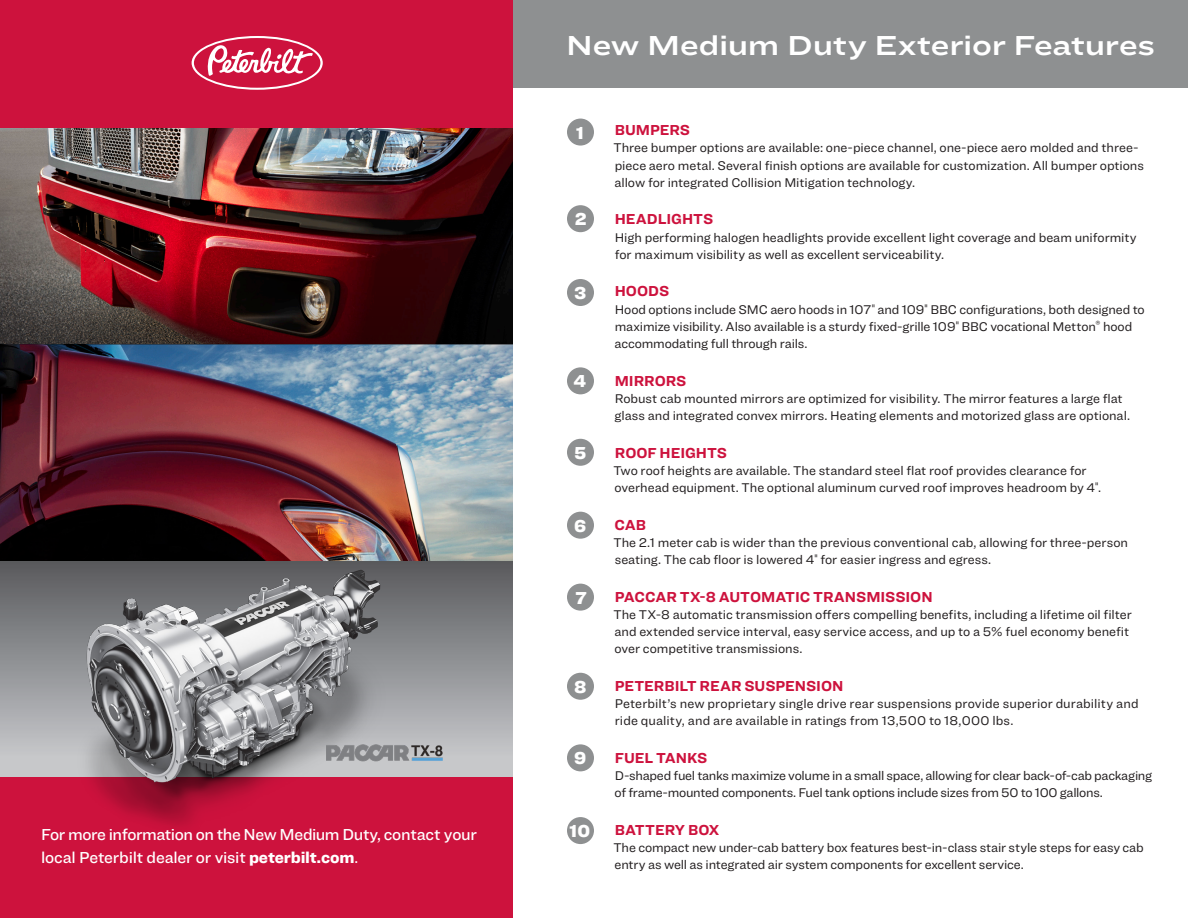
<style>
.page{position:relative;width:1188px;height:918px;background:#fff}
.page>*{position:absolute;margin:0;border:0;box-sizing:border-box;transform-origin:0 0}
.t1{font:28.5px "Ringside Extra Wide Semi";letter-spacing:-.01em;color:#fff}
.t2{font:900 18px "Ringside";color:#fff}
.t3{font:500 16.5px/22.5px "Ringside";letter-spacing:-.02em;color:#fff}
.t4{font:700 15px "Ringside";letter-spacing:-.005em;color:#cd123d}
.t5{font:13.2px/17.2px "Ringside";letter-spacing:-.005em;color:#231f20}
.t6{font:13.2px/17.2px "Ringside";letter-spacing:-.025em;color:#231f20}
.s1{font-weight:900}
.s2{font-weight:400}
.s3{font-family:"Helvetica LT";font-stretch:condensed}
</style>
<div class="page">
<div style="left:513px;top:0;width:675px;height:88px;background:#8e9091"></div>
<div style="left:0;top:0;width:513px;height:918px;background:#cd123d"></div>
<div style="left:0;top:548px;width:513px;height:228px;background:linear-gradient(to bottom,#525356,#cecfd2)"></div>
<img style="left:0;top:129px;width:513px;height:432px">
<svg style="left:0;top:276px;width:513px;height:68px;background:#3d1819"></svg>
<img style="left:48px;top:492px;width:369px;height:334px">
<img style="left:326px;top:743px;width:116px;height:20px">
<svg style="left:190px;top:34px;width:135px;height:58px"></svg>
<svg style="left:192px;top:36px;width:131px;height:54px"></svg>
<div style="left:194px;top:38px;width:126px;height:50px;background:#cd123d;border-radius:50%"></div>
<svg style="left:207px;top:45px;width:106px;height:31px"></svg>
<div style="left:567px;top:119px;width:27px;height:27px;background:#8e9091;border-radius:50%"></div>
<div style="left:567px;top:584px;width:27px;height:27px;background:#8e9091;border-radius:50%"></div>
<div style="left:567px;top:673px;width:27px;height:27px;background:#8e9091;border-radius:50%"></div>
<div style="left:567px;top:744px;width:27px;height:27px;background:#8e9091;border-radius:50%"></div>
<div style="left:567px;top:817px;width:27px;height:27px;background:#8e9091;border-radius:50%"></div>
<div style="left:567px;top:205px;width:27px;height:27px;background:#8e9091;border-radius:50%"></div>
<div style="left:567px;top:279px;width:27px;height:27px;background:#8e9091;border-radius:50%"></div>
<div style="left:567px;top:367px;width:27px;height:27px;background:#8e9091;border-radius:50%"></div>
<div style="left:567px;top:439px;width:27px;height:27px;background:#8e9091;border-radius:50%"></div>
<div style="left:567px;top:512px;width:27px;height:27px;background:#8e9091;border-radius:50%"></div>
<p class="t3" style="left:41px;top:823px;width:438px">For more information on the New Medium Duty, contact your local Peterbilt dealer or visit <span class="s1">peterbilt.com</span><span class="s2">.</span></p>
<h1 class="t1" style="left:566px;top:23px;width:591px">New Medium Duty Exterior Features</h1>
<h2 class="t2" style="left:576px;top:119px;width:9px">1</h2>
<h2 class="t2" style="left:575px;top:205px;width:13px">2</h2>
<h2 class="t2" style="left:574px;top:279px;width:14px">3</h2>
<h2 class="t2" style="left:574px;top:368px;width:14px">4</h2>
<h2 class="t2" style="left:574px;top:439px;width:14px">5</h2>
<h2 class="t2" style="left:574px;top:512px;width:14px">6</h2>
<h2 class="t2" style="left:576px;top:584px;width:13px">7</h2>
<h2 class="t2" style="left:574px;top:673px;width:14px">8</h2>
<h2 class="t2" style="left:574px;top:745px;width:14px">9</h2>
<h2 class="t2" style="left:570px;top:817px;width:22px">10</h2>
<p class="t4" style="left:615px;top:119px;width:77px">BUMPERS</p>
<p class="t5" style="left:613px;top:139px;width:532px">Three bumper options are available: one-piece channel, one-piece aero molded and three&shy;piece aero metal. Several finish options are available for customization. All bumper options allow for integrated Collision Mitigation technology.</p>
<p class="t4" style="left:615px;top:208px;width:100px">HEADLIGHTS</p>
<p class="t5" style="left:615px;top:228px;width:523px">High performing halogen headlights provide excellent light coverage and beam uniformity for maximum visibility as well as excellent serviceability.</p>
<p class="t4" style="left:615px;top:280px;width:56px">HOODS</p>
<p class="t5" style="left:615px;top:300px;width:532px">Hood options include SMC aero hoods in 107<span class="s3">"</span> and 109<span class="s3">"</span> BBC configurations, both designed to maximize visibility. Also available is a sturdy fixed-grille 109<span class="s3">"</span> BBC vocational Metton<sup>®</sup> hood accommodating full through rails.</p>
<p class="t4" style="left:615px;top:369px;width:73px">MIRRORS</p>
<p class="t5" style="left:615px;top:390px;width:517px">Robust cab mounted mirrors are optimized for visibility. The mirror features a large flat glass and integrated convex mirrors. Heating elements and motorized glass are optional.</p>
<p class="t4" style="left:615px;top:441px;width:114px">ROOF HEIGHTS</p>
<p class="t5" style="left:613px;top:462px;width:489px">Two roof heights are available. The standard steel flat roof provides clearance for overhead equipment. The optional aluminum curved roof improves headroom by 4<span class="s3">"</span>.</p>
<p class="t4" style="left:614px;top:513px;width:33px">CAB</p>
<p class="t5" style="left:613px;top:534px;width:516px">The 2.1 meter cab is wider than the previous conventional cab, allowing for three-person seating. The cab floor is lowered 4<span class="s3">"</span> for easier ingress and egress.</p>
<p class="t4" style="left:615px;top:585px;width:319px">PACCAR TX-8 AUTOMATIC TRANSMISSION</p>
<p class="t5" style="left:613px;top:606px;width:520px">The TX-8 automatic transmission offers compelling benefits, including a lifetime oil filter and extended service interval, easy service access, and up to a 5% fuel economy benefit over competitive transmissions.</p>
<p class="t4" style="left:615px;top:675px;width:230px">PETERBILT REAR SUSPENSION</p>
<p class="t5" style="left:615px;top:695px;width:525px">Peterbilt’s new proprietary single drive rear suspensions provide superior durability and ride quality, and are available in ratings from 13,500 to 18,000 lbs.</p>
<p class="t4" style="left:615px;top:747px;width:94px">FUEL TANKS</p>
<p class="t6" style="left:615px;top:767px;width:539px">D-shaped fuel tanks maximize volume in a small space, allowing for clear back-of-cab packaging of frame-mounted components. Fuel tank options include sizes from 50 to 100 gallons.</p>
<p class="t4" style="left:615px;top:819px;width:106px">BATTERY BOX</p>
<p class="t5" style="left:613px;top:839px;width:532px">The compact new under-cab battery box features best-in-class stair style steps for easy cab entry as well as integrated air system components for excellent service.</p>
</div>
